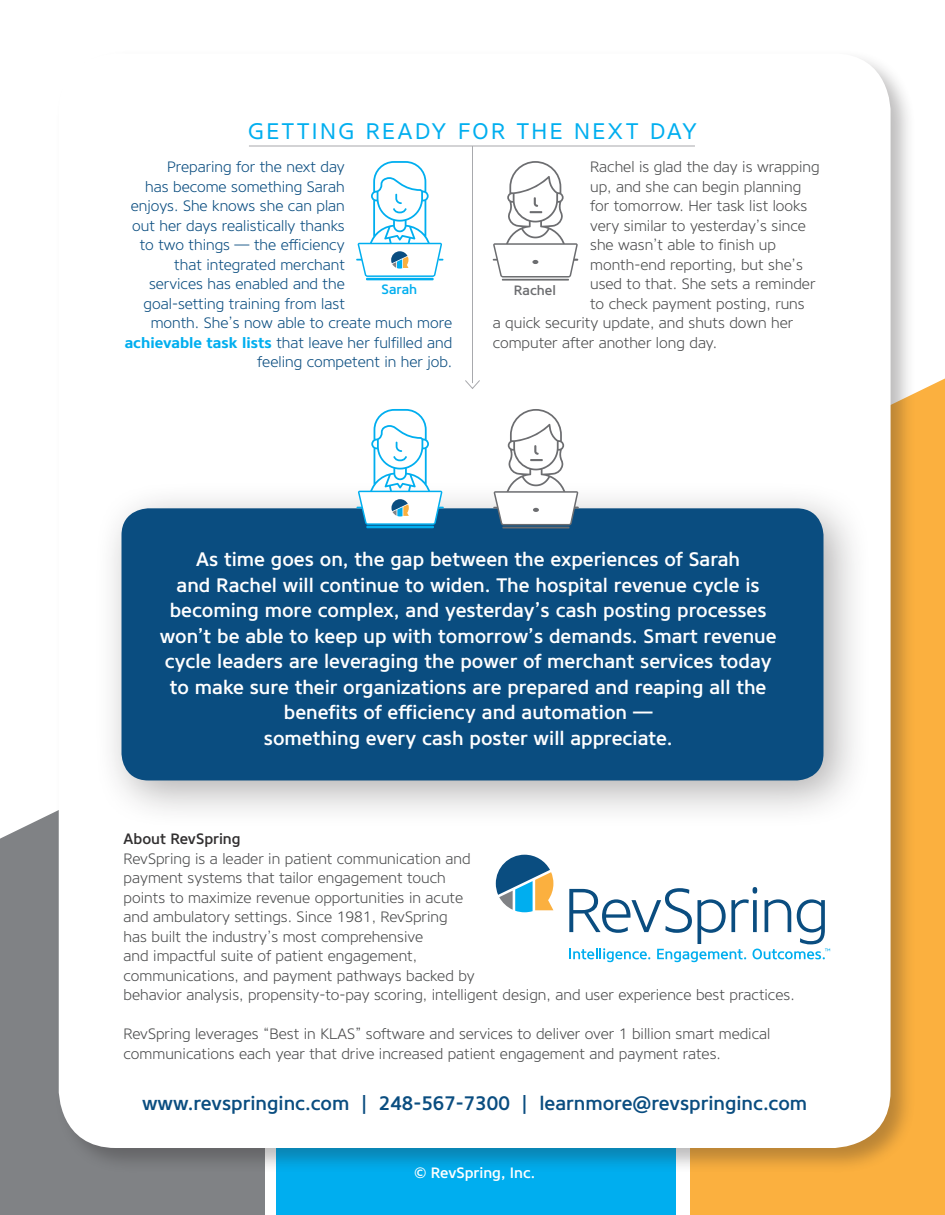
<style>
.page{position:relative;width:945px;height:1215px;background:#fff}
.page>*{position:absolute;margin:0;border:0;box-sizing:border-box;transform-origin:0 0}
.t1{font:22.5px "Core Sans N45";letter-spacing:.11em;color:#00aeef}
.t2{font:500 19.5px/25.5px "Core Sans N55";color:#fff;text-align:center}
.t3{font:500 19.5px "Core Sans N55";color:#0a4d80}
.t4{font:300 15px/19.5px "Core Sans N35";color:#4b4c4d}
.t5{font:300 15px "Core Sans N35";color:#0a4d80}
.t6{font:500 15px "Core Sans N55";color:#fff}
.t7{font:500 15px "Core Sans N55";color:#312f30}
.t8{font:500 13.5px "Core Sans N55";color:#6c6d70}
.t9{font:500 13.5px "Core Sans N55";color:#00aeef}
.s1{font-family:"Core Sans N65";font-weight:700;color:#00aeef}
</style>
<div class="page">
<div style="left:276px;top:388px;width:400px;height:827px;background:#00aeef"></div>
<div style="left:0;top:593px;width:264px;height:622px;background:#808285"></div>
<div style="left:691px;top:320px;width:254px;height:895px;background:#fbb03f"></div>
<svg style="left:0;top:320px;width:945px;height:519px;fill:#fff"></svg>
<div style="left:54px;top:49px;width:863px;height:1125px;background:#231f20;opacity:.3"></div>
<div style="left:59px;top:53px;width:832px;height:1095px;background:#fff;border-radius:57px"></div>
<svg style="left:496px;top:855px;width:57px;height:57px"></svg>
<svg style="left:569px;top:887px;width:261px;height:75px"></svg>
<div style="left:94px;top:481px;width:778px;height:348px;background:#231f20;opacity:.35"></div>
<div style="left:122px;top:508px;width:702px;height:272px;background:#0a4d80;border-radius:27px"></div>
<hr style="left:502px;top:527px;width:68px;height:1px;background:#6c6d70">
<svg style="left:493px;top:409px;width:86px;height:116px"></svg>
<hr style="left:502px;top:279px;width:67px;height:2px;background:#6c6d70">
<svg style="left:493px;top:161px;width:85px;height:117px"></svg>
<hr style="left:472px;top:146px;width:1px;height:237px;background:#a8a9ad">
<hr style="left:249px;top:146px;width:446px;height:1px;background:#a8a9ad">
<svg style="left:465px;top:380px;width:15px;height:9px"></svg>
<hr style="left:366px;top:278px;width:68px;height:2px;background:#00aeef">
<svg style="left:356px;top:161px;width:87px;height:116px"></svg>
<hr style="left:366px;top:526px;width:68px;height:2px;background:#00aeef">
<svg style="left:357px;top:409px;width:87px;height:116px"></svg>
<p class="t1" style="left:248px;top:116px;width:450px">GETTING READY FOR THE NEXT DAY</p>
<p class="t4" style="left:590px;top:157px;width:231px">Rachel is glad the day is wrapping</p>
<p class="t4" style="left:590px;top:177px;width:213px">up, and she can begin planning</p>
<p class="t4" style="left:590px;top:196px;width:219px">for tomorrow. Her task list looks</p>
<p class="t4" style="left:590px;top:216px;width:217px">very similar to yesterday’s since</p>
<p class="t4" style="left:590px;top:235px;width:187px">she wasn’t able to finish up</p>
<p class="t4" style="left:590px;top:255px;width:214px">month-end reporting, but she’s</p>
<p class="t4" style="left:590px;top:274px;width:227px">used to that. She sets a reminder</p>
<p class="t4" style="left:590px;top:294px;width:216px">to check payment posting, runs</p>
<p class="t4" style="left:493px;top:313px;width:302px">a quick security update, and shuts down her</p>
<p class="t4" style="left:493px;top:333px;width:226px">computer after another long day.</p>
<p class="t5" style="left:167px;top:157px;width:179px">Preparing for the next day</p>
<p class="t5" style="left:145px;top:177px;width:201px">has become something Sarah</p>
<p class="t5" style="left:131px;top:196px;width:215px">enjoys. She knows she can plan</p>
<p class="t5" style="left:132px;top:216px;width:214px">out her days realistically thanks</p>
<p class="t5" style="left:140px;top:235px;width:207px">to two things — the efficiency</p>
<p class="t5" style="left:174px;top:255px;width:172px">that integrated merchant</p>
<p class="t5" style="left:149px;top:274px;width:197px">services has enabled and the</p>
<p class="t5" style="left:144px;top:294px;width:203px">goal-setting training from last</p>
<p class="t5" style="left:151px;top:313px;width:303px">month. She’s now able to create much more</p>
<p class="t5" style="left:125px;top:333px;width:329px"><span class="s1">achievable task lists</span> that leave her fulfilled and</p>
<p class="t5" style="left:257px;top:352px;width:196px">feeling competent in her job.</p>
<p class="t9" style="left:382px;top:281px;width:37px">Sarah</p>
<p class="t8" style="left:514px;top:281px;width:44px">Rachel</p>
<p class="t2" style="left:160px;top:547px;width:618px">As time goes on, the gap between the experiences of Sarah<br>and Rachel will continue to widen. The hospital revenue cycle is becoming more complex, and yesterday’s cash posting processes won’t be able to keep up with tomorrow’s demands. Smart revenue cycle leaders are leveraging the power of merchant services today to make sure their organizations are prepared and reaping all the benefits of efficiency and automation —<br>something every cash poster will appreciate.</p>
<p class="t7" style="left:124px;top:829px;width:119px">About RevSpring</p>
<p class="t4" style="left:124px;top:849px;width:673px">RevSpring is a leader in patient communication and<br>payment systems that tailor engagement touch<br>points to maximize revenue opportunities in acute<br>and ambulatory settings. Since 1981, RevSpring<br>has built the industry’s most comprehensive<br>and impactful suite of patient engagement,<br>communications, and payment pathways backed by<br>behavior analysis, propensity-to-pay scoring, intelligent design, and user experience best practices.</p>
<p class="t4" style="left:124px;top:1024px;width:648px">RevSpring leverages “Best in KLAS” software and services to deliver over 1 billion smart medical communications each year that drive increased patient engagement and payment rates.</p>
<p class="t3" style="left:142px;top:1091px;width:667px">www.revspringinc.com | 248-567-7300 | learnmore@revspringinc.com</p>
<p class="t6" style="left:414px;top:1163px;width:123px">© RevSpring, Inc.</p>
</div>
